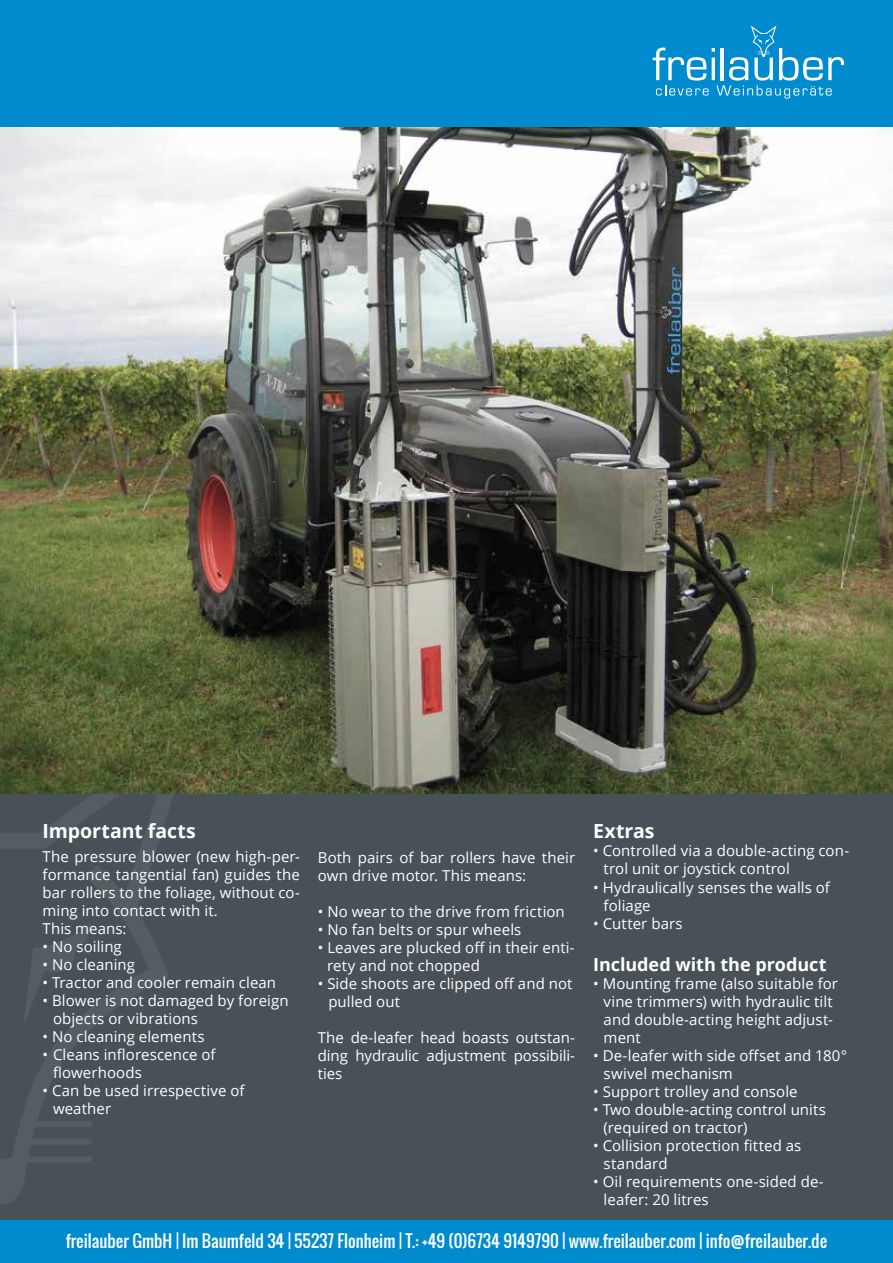
<style>
.page{position:relative;width:893px;height:1263px;background:#fff}
.page>*{position:absolute;margin:0;border:0;box-sizing:border-box;transform-origin:0 0}
.t1{font:700 19.5px "Open Sans";color:#fff}
.t2{font:700 18px "Open Sans";color:#fff}
.t3{font:16.5px "Oswald";color:#fff}
.t4{font:15px/18px "Open Sans";letter-spacing:.005em;color:#fff}
</style>
<div class="page">
<div style="left:0;top:89px;width:893px;height:1174px;background:#485156"></div>
<svg style="left:0;top:794px;width:174px;height:410px"></svg>
<div style="left:0;top:0;width:893px;height:128px;background:#008bce"></div>
<svg style="left:653px;top:26px;width:191px;height:73px"></svg>
<div style="left:0;top:1220px;width:893px;height:43px;background:#008bce"></div>
<img style="left:0;top:128px;width:893px;height:666px">
<h1 class="t1" style="left:43px;top:818px;width:155px">Important facts</h1>
<p class="t4" style="left:43px;top:847px;width:259px">The pressure blower (new high-per&shy;formance tangential fan) guides the bar rollers to the foliage, without co&shy;ming into contact with it.<br>This means:</p>
<p class="t4" style="left:43px;top:937px;width:81px">• No soiling</p>
<p class="t4" style="left:43px;top:955px;width:94px">• No cleaning</p>
<p class="t4" style="left:43px;top:973px;width:235px">• Tractor and cooler remain clean</p>
<p class="t4" style="left:53px;top:991px;width:237px;text-indent:-10px">• Blower is not damaged by foreign objects or vibrations</p>
<p class="t4" style="left:43px;top:1027px;width:164px">• No cleaning elements</p>
<p class="t4" style="left:53px;top:1045px;width:164px;text-indent:-10px">• Cleans inflorescence of flowerhoods</p>
<p class="t4" style="left:53px;top:1081px;width:193px;text-indent:-10px">• Can be used irrespective of weather</p>
<p class="t4" style="left:318px;top:848px;width:259px">Both pairs of bar rollers have their own drive motor. This means:</p>
<p class="t4" style="left:318px;top:902px;width:249px">• No wear to the drive from friction</p>
<p class="t4" style="left:318px;top:920px;width:205px">• No fan belts or spur wheels</p>
<p class="t4" style="left:327px;top:938px;width:249px;text-indent:-9px">• Leaves are plucked off in their enti&shy;rety and not chopped</p>
<p class="t4" style="left:328px;top:974px;width:246px;text-indent:-10px">• Side shoots are clipped off and not pulled out</p>
<p class="t4" style="left:318px;top:1028px;width:259px;text-align:justify">The de-leafer head boasts outstan&shy;ding hydraulic adjustment possibili&shy;ties</p>
<h1 class="t1" style="left:593px;top:818px;width:63px">Extras</h1>
<p class="t4" style="left:604px;top:842px;width:247px;text-indent:-10px">• Controlled via a double-acting con&shy;trol unit or joystick control</p>
<p class="t4" style="left:604px;top:878px;width:228px;text-indent:-10px">• Hydraulically senses the walls of foliage</p>
<p class="t4" style="left:593px;top:914px;width:91px">• Cutter bars</p>
<p class="t2" style="left:593px;top:951px;width:235px">Included with the product</p>
<p class="t4" style="left:604px;top:974px;width:236px;text-indent:-10px">• Mounting frame (also suitable for vine trimmers) with hydraulic tilt and double-acting height adjust&shy;ment</p>
<p class="t4" style="left:604px;top:1046px;width:245px;text-indent:-10px">• De-leafer with side offset and 180° swivel mechanism</p>
<p class="t4" style="left:593px;top:1082px;width:206px">• Support trolley and console</p>
<p class="t4" style="left:604px;top:1100px;width:224px;text-indent:-10px">• Two double-acting control units (required on tractor)</p>
<p class="t4" style="left:604px;top:1136px;width:199px;text-indent:-10px">• Collision protection fitted as standard</p>
<p class="t4" style="left:604px;top:1172px;width:222px;text-indent:-10px">• Oil requirements one-sided de&shy;leafer: 20 litres</p>
<p class="t3" style="left:66px;top:1229px;width:763px">freilauber GmbH | Im Baumfeld 34 | 55237 Flonheim | T.: +49 (0)6734 9149790 | www.freilauber.com | info@freilauber.de</p>
</div>
